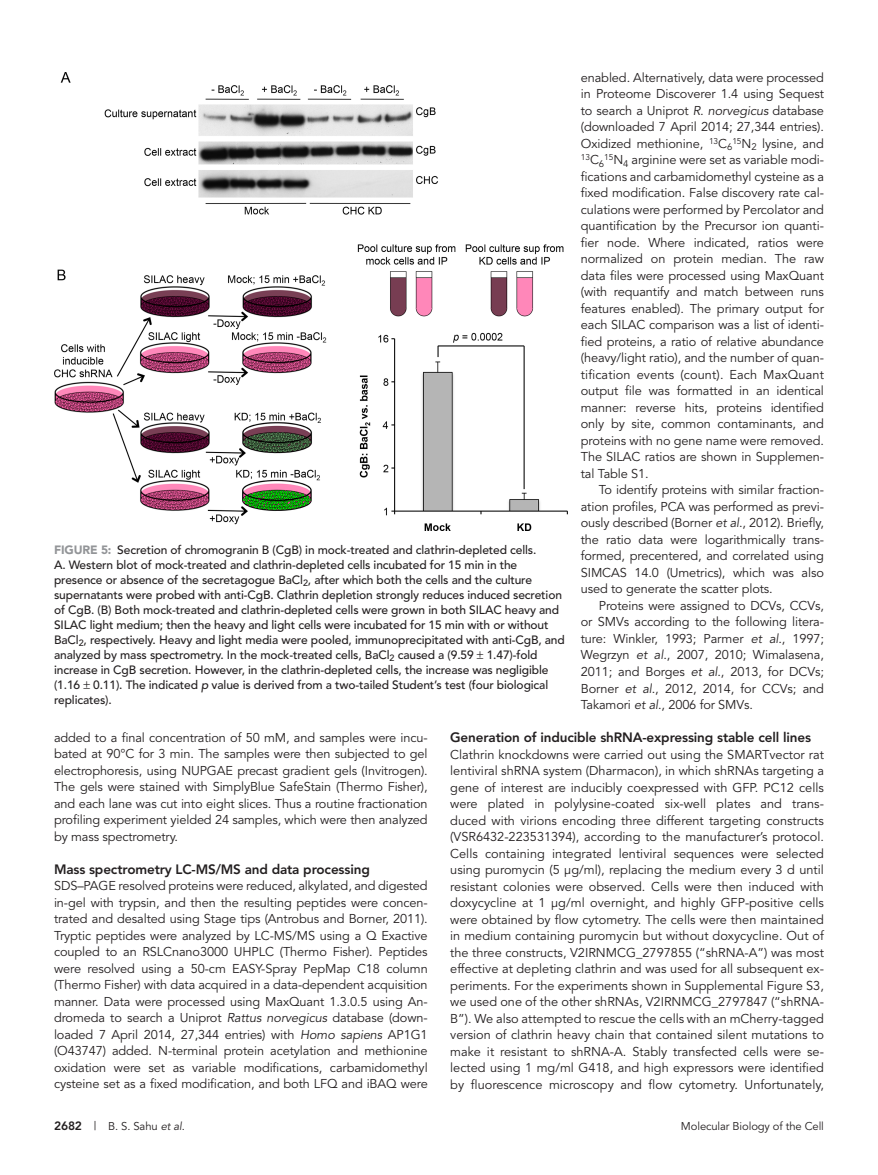
<style>
.page{position:relative;width:878px;height:1175px;background:#fff}
.page>*{position:absolute;margin:0;border:0;box-sizing:border-box;transform-origin:0 0}
.t1{font:800 13.5px "Avenir";letter-spacing:-.01em;color:#231f20}
.ParaFL{font:12.75px/16.5px "Avenir";letter-spacing:-.01em;color:#231f20;text-align:justify}
.Para{font:12.75px/16.5px "Avenir";letter-spacing:-.01em;color:#231f20;text-align:justify}
.FigCaption{font:500 12px/15px "Avenir";letter-spacing:-.01em;color:#231f20}
.t2{font:11.25px "Avenir";letter-spacing:-.01em;color:#231f20}
.ParaFL-2{font:8.4px "Avenir";color:#231f20}
.s1{font-style:italic}
.s2{font-size:12.75px}
.s3{font-size:9.6px}
.s4{font-weight:900;color:#939598}
.s5{font-weight:800;font-size:12px}
.s6{font-size:12px}
</style>
<div class="page">
<img style="left:54px;top:72px;width:513px;height:458px">
<p class="ParaFL" style="left:580px;top:69px;width:245px">enabled. Alternatively, data were processed in Proteome Discoverer 1.4 using Sequest to search a Uniprot <span class="s1">R. norvegicus</span> database (downloaded 7 April 2014; 27,344 entries).<br>Oxidized methionine, <sup>13</sup>C<sub>6</sub><sup>15</sup>N<sub>2</sub> lysine, and</p>
<p class="ParaFL-2" style="left:580px;top:152px;width:25px">13<span class="s2">C</span><span class="s3">6</span></p>
<p class="ParaFL" style="left:580px;top:152px;width:245px;text-indent:23px"><sup>15</sup>N<sub>4</sub> arginine were set as variable modi&shy;fications and carbamidomethyl cysteine as a fixed modification. False discovery rate cal&shy;culations were performed by Percolator and quantification by the Precursor ion quanti&shy;fier node. Where indicated, ratios were normalized on protein median. The raw data files were processed using MaxQuant (with requantify and match between runs features enabled). The primary output for each SILAC comparison was a list of identi&shy;fied proteins, a ratio of relative abundance (heavy/light ratio), and the number of quan&shy;tification events (count). Each MaxQuant output file was formatted in an identical manner: reverse hits, proteins identified only by site, common contaminants, and proteins with no gene name were removed.<br>The SILAC ratios are shown in Supplemen&shy;tal Table S1.</p>
<p class="Para" style="left:580px;top:482px;width:245px;text-indent:18px">To identify proteins with similar fraction&shy;ation profiles, PCA was performed as previ&shy;ously described (Borner <span class="s1">et al</span>., 2012). Briefly, the ratio data were logarithmically trans&shy;formed, precentered, and correlated using SIMCAS 14.0 (Umetrics), which was also used to generate the scatter plots.</p>
<p class="Para" style="left:580px;top:597px;width:245px;text-indent:18px">Proteins were assigned to DCVs, CCVs, or SMVs according to the following litera&shy;ture: Winkler, 1993; Parmer <span class="s1">et al</span>., 1997; Wegrzyn <span class="s1">et al</span>., 2007, 2010; Wimalasena, 2011; and Borges <span class="s1">et al</span>., 2013, for DCVs; Borner <span class="s1">et al</span>., 2012, 2014, for CCVs; and Takamori <span class="s1">et al</span>., 2006 for SMVs.</p>
<h2 class="t1" style="left:450px;top:729px;width:362px">Generation of inducible shRNA-expressing stable cell lines</h2>
<p class="ParaFL" style="left:450px;top:746px;width:375px">Clathrin knockdowns were carried out using the SMARTvector rat lentiviral shRNA system (Dharmacon), in which shRNAs targeting a gene of interest are inducibly coexpressed with GFP. PC12 cells were plated in polylysine-coated six-well plates and trans&shy;duced with virions encoding three different targeting constructs (VSR6432-223531394), according to the manufacturer’s protocol.<br>Cells containing integrated lentiviral sequences were selected using puromycin (5 μg/ml), replacing the medium every 3 d until resistant colonies were observed. Cells were then induced with doxycycline at 1 μg/ml overnight, and highly GFP-positive cells were obtained by flow cytometry. The cells were then maintained in medium containing puromycin but without doxycycline. Out of the three constructs, V2IRNMCG_2797855 (“shRNA-A”) was most effective at depleting clathrin and was used for all subsequent ex&shy;periments. For the experiments shown in Supplemental Figure S3, we used one of the other shRNAs, V2IRNMCG_2797847 (“shRNA-B”). We also attempted to rescue the cells with an mCherry-tagged version of clathrin heavy chain that contained silent mutations to make it resistant to shRNA-A. Stably transfected cells were se&shy;lected using 1 mg/ml G418, and high expressors were identified by fluorescence microscopy and flow cytometry. Unfortunately,</p>
<p class="FigCaption" style="left:54px;top:542px;width:512px"><span class="s4">FIGURE 5:</span> Secretion of chromogranin B (CgB) in mock-treated and clathrin-depleted cells.<br>A. Western blot of mock-treated and clathrin-depleted cells incubated for 15 min in the presence or absence of the secretagogue BaCl<sub>2</sub>, after which both the cells and the culture supernatants were probed with anti-CgB. Clathrin depletion strongly reduces induced secretion of CgB. (B) Both mock-treated and clathrin-depleted cells were grown in both SILAC heavy and SILAC light medium; then the heavy and light cells were incubated for 15 min with or without BaCl<sub>2</sub>, respectively. Heavy and light media were pooled, immunoprecipitated with anti-CgB, and analyzed by mass spectrometry. In the mock-treated cells, BaCl<sub>2</sub> caused a (9.59 1.47)-fold increase in CgB secretion. However, in the clathrin-depleted cells, the increase was negligible (1.16 0.11). The indicated <span class="s1">p</span> value is derived from a two-tailed Student’s test (four biological replicates).</p>
<p class="ParaFL" style="left:54px;top:729px;width:375px">added to a final concentration of 50 mM, and samples were incu&shy;bated at 90°C for 3 min. The samples were then subjected to gel electrophoresis, using NUPGAE precast gradient gels (Invitrogen).<br>The gels were stained with SimplyBlue SafeStain (Thermo Fisher), and each lane was cut into eight slices. Thus a routine fractionation profiling experiment yielded 24 samples, which were then analyzed by mass spectrometry.</p>
<h2 class="t1" style="left:54px;top:861px;width:317px">Mass spectrometry LC-MS/MS and data processing</h2>
<p class="ParaFL" style="left:54px;top:878px;width:375px">SDS–PAGE resolved proteins were reduced, alkylated, and digested in-gel with trypsin, and then the resulting peptides were concen&shy;trated and desalted using Stage tips (Antrobus and Borner, 2011).<br>Tryptic peptides were analyzed by LC-MS/MS using a Q Exactive coupled to an RSLCnano3000 UHPLC (Thermo Fisher). Peptides were resolved using a 50-cm EASY-Spray PepMap C18 column (Thermo Fisher) with data acquired in a data-dependent acquisition manner. Data were processed using MaxQuant 1.3.0.5 using An&shy;dromeda to search a Uniprot <span class="s1">Rattus norvegicus</span> database (down&shy;loaded 7 April 2014, 27,344 entries) with <span class="s1">Homo sapiens</span> AP1G1 (O43747) added. N-terminal protein acetylation and methionine oxidation were set as variable modifications, carbamidomethyl cysteine set as a fixed modification, and both LFQ and iBAQ were</p>
<p class="t2" style="left:54px;top:1119px;width:132px"><span class="s5">2682</span> <span class="s6">|</span> B. S. Sahu <span class="s1">et al</span>.</p>
<p class="t2" style="left:681px;top:1119px;width:144px">Molecular Biology of the Cell</p>
</div>
